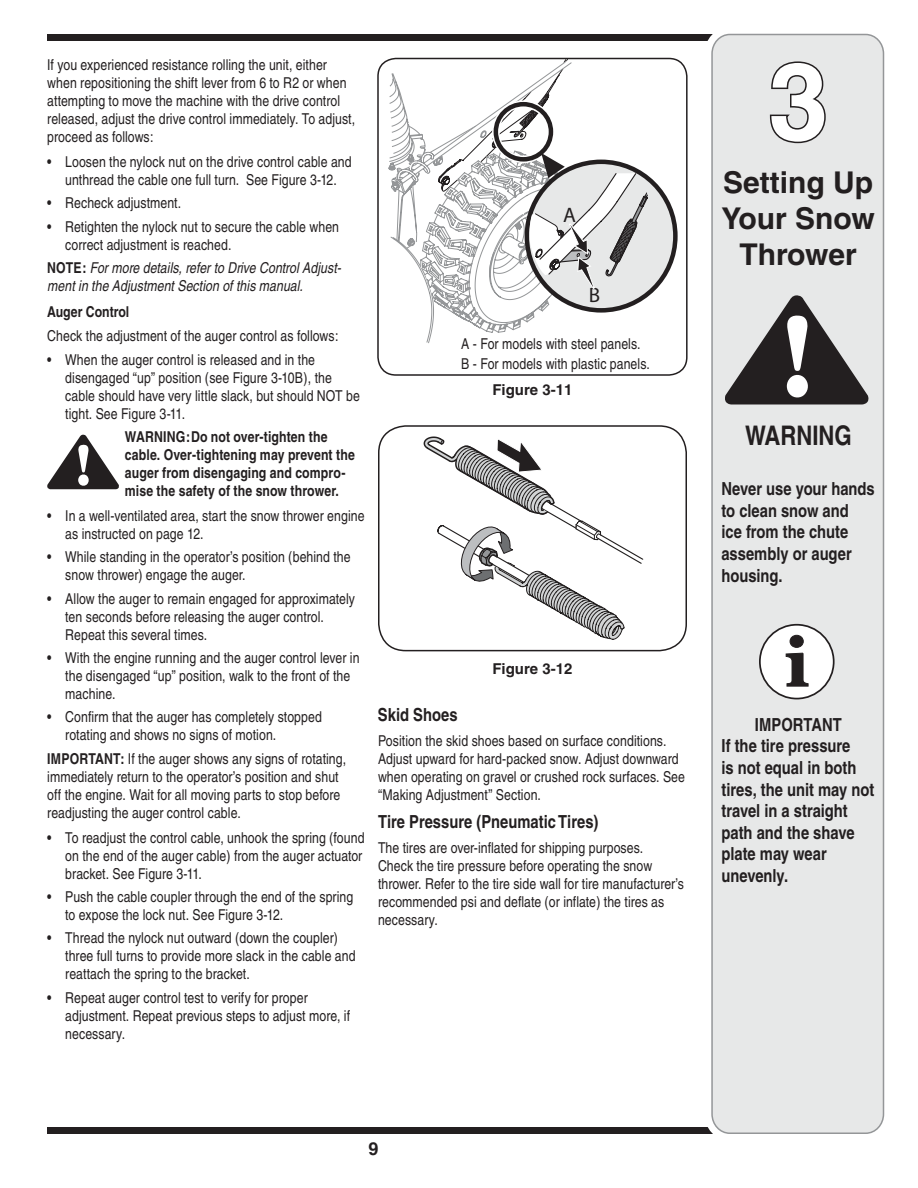
<style>
.page{position:relative;width:918px;height:1188px;background:#fff}
.page>*{position:absolute;margin:0;border:0;box-sizing:border-box;transform-origin:0 0}
.t1{font:700 108px "Helvetica";color:#fff}
.t2{font:700 30px/36px "Helvetica";color:#231f20;text-align:center}
.t3{font:700 condensed 27px "Helvetica";color:#231f20}
.t4{font:21px "Myriad Pro";color:#231f20}
.t5{font:700 condensed 18px/21.6px "Helvetica";color:#231f20}
.t6{font:700 18px "Helvetica";color:#231f20}
.t7{font:condensed 15px/18px "Helvetica";letter-spacing:.005em;color:#231f20}
.t8{font:700 condensed 15px/18px "Helvetica";letter-spacing:.005em;color:#231f20}
.t9{font:italic condensed 15px/18px "Helvetica";letter-spacing:.005em;color:#231f20}
.t10{font:700 15px "Helvetica";color:#231f20}
.s1{font-weight:700;font-style:normal}
.s2{font-weight:700}
</style>
<div class="page">
<div style="left:47px;top:1127px;width:761px;height:7px;background:#231f20"></div>
<div style="left:47px;top:34px;width:761px;height:7px;background:#231f20"></div>
<div style="left:705px;top:27px;width:186px;height:1114px;border:15px solid #fff;border-radius:18px"></div>
<div style="left:712px;top:35px;width:172px;height:1098px;background:#e7e8e8;border-radius:18px"></div>
<div style="left:711px;top:34px;width:173px;height:1100px;border:2px solid #949698;border-radius:18px"></div>
<svg style="left:769px;top:61px;width:57px;height:83px"></svg>
<svg style="left:725px;top:295px;width:144px;height:109px"></svg>
<div style="left:760px;top:625px;width:74px;height:74px;background:#fff;border-radius:50%"></div>
<div style="left:759px;top:624px;width:76px;height:75px;border:2px solid #231f20;border-radius:50%"></div>
<svg style="left:786px;top:635px;width:23px;height:52px"></svg>
<svg style="left:47px;top:434px;width:72px;height:55px"></svg>
<div style="left:378px;top:425px;width:309px;height:226px;border:2px solid #231f20;border-radius:27px"></div>
<svg style="left:423px;top:436px;width:221px;height:204px"></svg>
<div style="left:527px;top:162px;width:148px;height:148px;background:#e7e8e8;border-radius:50%"></div>
<svg style="left:388px;top:58px;width:260px;height:286px"></svg>
<div style="left:377px;top:58px;width:311px;height:318px;border:2px solid #231f20;border-radius:18px"></div>
<p class="t7" style="left:47px;top:56px;width:309px">If you experienced resistance rolling the unit, either when repositioning the shift lever from 6 to R2 or when attempting to move the machine with the drive control released, adjust the drive control immediately. To adjust, proceed as follows:</p>
<p class="t7" style="left:47px;top:153px;width:306px;text-align:center">• Loosen the nylock nut on the drive control cable and unthread the cable one full turn. See Figure 3-12.</p>
<p class="t7" style="left:47px;top:194px;width:136px">• Recheck adjustment.</p>
<p class="t7" style="left:65px;top:217px;width:275px;text-indent:-18px">• Retighten the nylock nut to secure the cable when correct adjustment is reached.</p>
<p class="t9" style="left:47px;top:259px;width:295px"><span class="s1">NOTE:</span> For more details, refer to Drive Control Adjust&shy;ment in the Adjustment Section of this manual.</p>
<p class="t8" style="left:47px;top:302px;width:84px">Auger Control</p>
<p class="t7" style="left:47px;top:327px;width:293px">Check the adjustment of the auger control as follows:</p>
<p class="t7" style="left:65px;top:350px;width:296px;text-indent:-18px">• When the auger control is released and in the disengaged “up” position (see Figure 3-10B), the cable should have very little slack, but should NOT be tight. See Figure 3-11.</p>
<p class="t8" style="left:125px;top:428px;width:231px">WARNING:Do not over-tighten the cable. Over-tightening may prevent the auger from disengaging and compro&shy;mise the safety of the snow thrower.</p>
<p class="t7" style="left:65px;top:507px;width:301px;text-indent:-18px">• In a well-ventilated area, start the snow thrower engine as instructed on page 12.</p>
<p class="t7" style="left:65px;top:548px;width:287px;text-indent:-18px">• While standing in the operator’s position (behind the snow thrower) engage the auger.</p>
<p class="t7" style="left:65px;top:589px;width:291px;text-indent:-18px">• Allow the auger to remain engaged for approximately ten seconds before releasing the auger control.<br>Repeat this several times.</p>
<p class="t7" style="left:65px;top:649px;width:296px;text-indent:-18px">• With the engine running and the auger control lever in the disengaged “up” position, walk to the front of the machine.</p>
<p class="t7" style="left:65px;top:708px;width:258px;text-indent:-18px">• Confirm that the auger has completely stopped rotating and shows no signs of motion.</p>
<p class="t7" style="left:47px;top:750px;width:300px"><span class="s2">IMPORTANT:</span> If the auger shows any signs of rotating, immediately return to the operator’s position and shut off the engine. Wait for all moving parts to stop before readjusting the auger control cable.</p>
<p class="t7" style="left:65px;top:828px;width:301px;text-indent:-18px">• To readjust the control cable, unhook the spring (found on the end of the auger cable) from the auger actuator bracket. See Figure 3-11.</p>
<p class="t7" style="left:65px;top:888px;width:290px;text-indent:-18px">• Push the cable coupler through the end of the spring to expose the lock nut. See Figure 3-12.</p>
<p class="t7" style="left:65px;top:929px;width:292px;text-indent:-18px">• Thread the nylock nut outward (down the coupler) three full turns to provide more slack in the cable and reattach the spring to the bracket.</p>
<p class="t7" style="left:65px;top:989px;width:286px;text-indent:-18px">• Repeat auger control test to verify for proper adjustment. Repeat previous steps to adjust more, if necessary.</p>
<h3 class="t4" style="left:563px;top:202px;width:14px">A</h3>
<h3 class="t4" style="left:589px;top:282px;width:13px">B</h3>
<p class="t7" style="left:461px;top:334px;width:190px;line-height:19.5px">A - For models with steel panels.<br>B - For models with plastic panels.</p>
<p class="t10" style="left:492px;top:381px;width:82px">Figure 3-11</p>
<p class="t10" style="left:492px;top:659px;width:82px">Figure 3-12</p>
<p class="t5" style="left:378px;top:704px;width:81px">Skid Shoes</p>
<p class="t7" style="left:378px;top:732px;width:309px">Position the skid shoes based on surface conditions.<br>Adjust upward for hard-packed snow. Adjust downward when operating on gravel or crushed rock surfaces. See “Making Adjustment” Section.</p>
<p class="t5" style="left:378px;top:811px;width:222px">Tire Pressure (Pneumatic Tires)</p>
<p class="t7" style="left:378px;top:839px;width:308px">The tires are over-inflated for shipping purposes.<br>Check the tire pressure before operating the snow thrower. Refer to the tire side wall for tire manufacturer’s recommended psi and deflate (or inflate) the tires as necessary.</p>
<h1 class="t1" style="left:769px;top:36px;width:62px">3</h1>
<h2 class="t2" style="left:722px;top:164px;width:155px">Setting Up<br>Your Snow<br>Thrower</h2>
<h3 class="t3" style="left:745px;top:419px;width:108px">WARNING</h3>
<p class="t5" style="left:722px;top:478px;width:155px">Never use your hands to clean snow and<br>ice from the chute assembly or auger housing.</p>
<p class="t5" style="left:721px;top:713px;width:154px;text-indent:33px">IMPORTANT<br>If the tire pressure<br>is not equal in both tires, the unit may not travel in a straight path and the shave plate may wear unevenly.</p>
<p class="t6" style="left:368px;top:1137px;width:12px">9</p>
</div>
